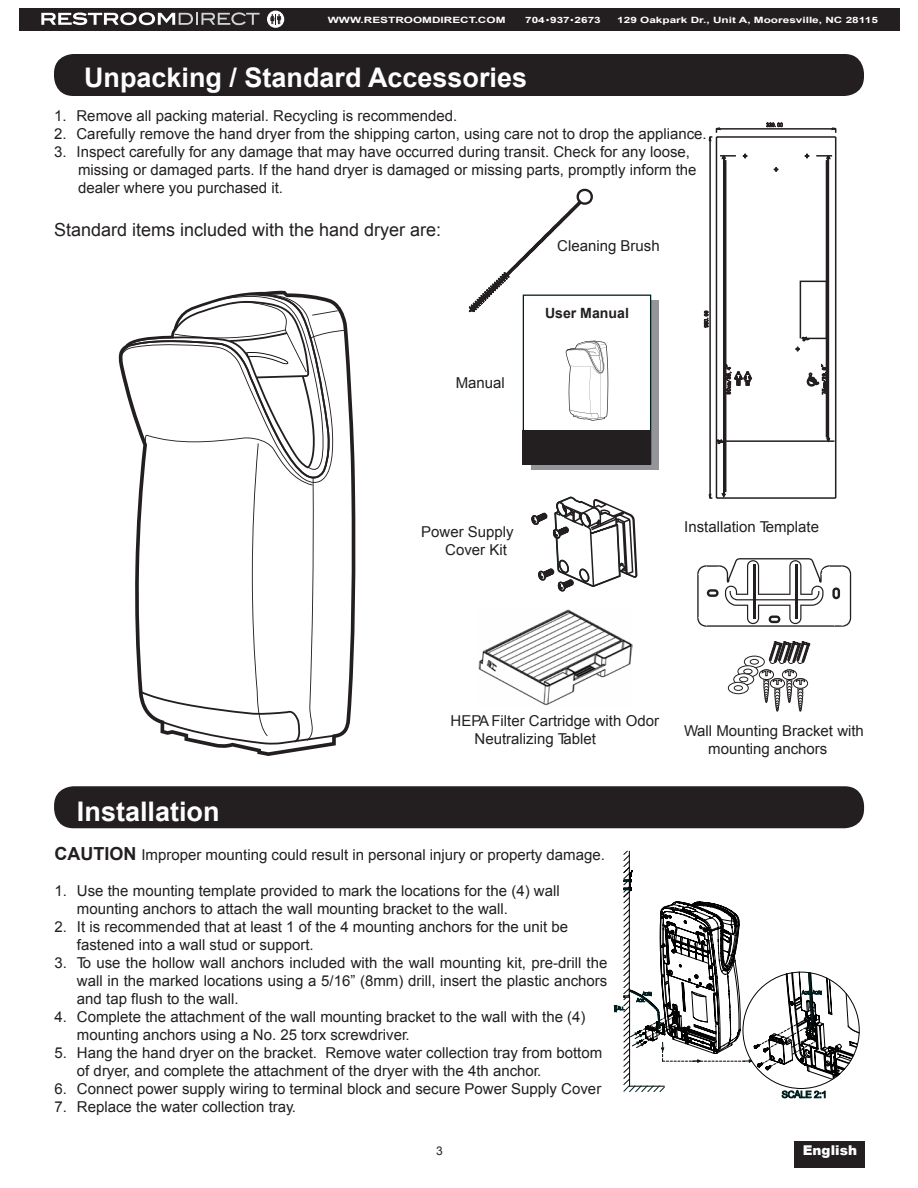
<style>
.page{position:relative;width:918px;height:1188px;background:#fff}
.page>*{position:absolute;margin:0;border:0;box-sizing:border-box;transform-origin:0 0}
.ParaStyle01-Leading{font:700 27px "Arial";color:#fff}
.ParaStyle03-Leading{font:18px "Arial";color:#231f20}
.ParaStyle01-Leading-2{font:15px/18px "Arial";color:#231f20}
.ParaStyle13-Leading{font:15px/18px "Arial";color:#231f20}
.ParaStyle04-Leading{font:15px/18px "Arial";color:#231f20;text-align:justify}
.ParaStyle01-Leading-3{font:700 14.1px "Arial";color:#231f20}
.ParaStyle04-Leading-2{font:900 13.5px "Arial";color:#fff}
.ParaStyle04-Leading-3{font:12px "Arial";color:#231f20}
.t1{font:700 8.7px "Arial";color:#fff;scale:1.36 1}
.s1{font-weight:700;font-size:18px}
</style>
<div class="page">
<div style="left:795px;top:1141px;width:70px;height:27px;background:#231f20"></div>
<div style="left:54px;top:54px;width:810px;height:42px;background:#231f20;border-radius:20px"></div>
<svg style="left:119px;top:291px;width:237px;height:465px"></svg>
<svg style="left:120px;top:294px;width:225px;height:451px"></svg>
<svg style="left:468px;top:188px;width:127px;height:138px"></svg>
<svg style="left:697px;top:558px;width:154px;height:69px"></svg>
<svg style="left:727px;top:641px;width:84px;height:71px"></svg>
<svg style="left:531px;top:301px;width:128px;height:169px;background:#898b8e"></svg>
<div style="left:523px;top:295px;width:128px;height:169px;background:#fff;border:1px solid #001f20"></div>
<div style="left:523px;top:430px;width:128px;height:34px;background:#231f20"></div>
<svg style="left:566px;top:341px;width:42px;height:80px"></svg>
<svg style="left:715px;top:136px;width:122px;height:363px"></svg>
<hr style="left:725px;top:160px;width:1px;height:332px;background:#231f20">
<svg style="left:720px;top:492px;width:7px;height:7px"></svg>
<svg style="left:715px;top:154px;width:121px;height:297px"></svg>
<hr style="left:720px;top:128px;width:112px;height:2px;background:#231f20">
<svg style="left:830px;top:127px;width:7px;height:6px"></svg>
<svg style="left:766px;top:123px;width:17px;height:4px"></svg>
<hr style="left:709px;top:141px;width:2px;height:353px;background:#231f20">
<svg style="left:708px;top:127px;width:14px;height:15px"></svg>
<svg style="left:708px;top:493px;width:4px;height:6px"></svg>
<svg style="left:704px;top:311px;width:4px;height:16px"></svg>
<div style="left:54px;top:786px;width:810px;height:42px;background:#231f20;border-radius:20px"></div>
<svg style="left:531px;top:496px;width:107px;height:96px"></svg>
<svg style="left:614px;top:850px;width:246px;height:249px"></svg>
<img style="left:479px;top:610px;width:154px;height:95px">
<div style="left:19px;top:8px;width:881px;height:23px;background:#231f20"></div>
<svg style="left:41px;top:12px;width:219px;height:13px"></svg>
<svg style="left:267px;top:11px;width:17px;height:17px"></svg>
<svg style="left:270px;top:14px;width:11px;height:10px"></svg>
<p class="t1" style="left:328px;top:13px;width:132px">WWW.RESTROOMDIRECT.COM</p>
<p class="t1" style="left:525px;top:13px;width:57px">704•937•2673</p>
<p class="t1" style="left:617px;top:13px;width:193px">129 Oakpark Dr., Unit A, Mooresville, NC 28115</p>
<p class="ParaStyle01-Leading" style="left:84px;top:60px;width:445px">Unpacking / Standard Accessories</p>
<p class="ParaStyle01-Leading-2" style="left:54px;top:107px;width:405px">1. Remove all packing material. Recycling is recommended.</p>
<p class="ParaStyle01-Leading-2" style="left:54px;top:125px;width:654px">2. Carefully remove the hand dryer from the shipping carton, using care not to drop the appliance.</p>
<p class="ParaStyle01-Leading-2" style="left:54px;top:143px;width:638px">3. Inspect carefully for any damage that may have occurred during transit. Check for any loose,</p>
<p class="ParaStyle01-Leading-2" style="left:78px;top:161px;width:620px">missing or damaged parts. If the hand dryer is damaged or missing parts, promptly inform the dealer where you purchased it.</p>
<p class="ParaStyle03-Leading" style="left:54px;top:218px;width:389px">Standard items included with the hand dryer are:</p>
<p class="ParaStyle01-Leading-2" style="left:557px;top:237px;width:104px">Cleaning Brush</p>
<p class="ParaStyle01-Leading-2" style="left:456px;top:374px;width:51px">Manual</p>
<p class="ParaStyle01-Leading-3" style="left:545px;top:304px;width:85px">User Manual</p>
<p class="ParaStyle01-Leading-2" style="left:445px;top:522px;width:70px;text-indent:-24px">Power Supply<br>Cover Kit</p>
<p class="ParaStyle01-Leading-2" style="left:684px;top:518px;width:136px">Installation Template</p>
<p class="ParaStyle01-Leading-2" style="left:475px;top:712px;width:186px;text-indent:-24px">HEPA Filter Cartridge with Odor<br>Neutralizing Tablet</p>
<p class="ParaStyle01-Leading" style="left:77px;top:794px;width:144px">Installation</p>
<p class="ParaStyle13-Leading" style="left:54px;top:846px;width:552px"><span class="s1">CAUTION</span> Improper mounting could result in personal injury or property damage.</p>
<p class="ParaStyle13-Leading" style="left:77px;top:882px;width:484px;text-indent:-22px">1. Use the mounting template provided to mark the locations for the (4) wall mounting anchors to attach the wall mounting bracket to the wall.</p>
<p class="ParaStyle01-Leading-2" style="left:77px;top:918px;width:493px;text-indent:-22px">2. It is recommended that at least 1 of the 4 mounting anchors for the unit be fastened into a wall stud or support.</p>
<p class="ParaStyle04-Leading" style="left:77px;top:954px;width:532px;text-indent:-22px">3. To use the hollow wall anchors included with the wall mounting kit, pre-drill the wall in the marked locations using a 5/16” (8mm) drill, insert the plastic anchors and tap flush to the wall.</p>
<p class="ParaStyle01-Leading-2" style="left:77px;top:1008px;width:510px;text-indent:-22px">4. Complete the attachment of the wall mounting bracket to the wall with the (4) mounting anchors using a No. 25 torx screwdriver.</p>
<p class="ParaStyle01-Leading-2" style="left:77px;top:1044px;width:527px;text-indent:-22px">5. Hang the hand dryer on the bracket. Remove water collection tray from bottom of dryer, and complete the attachment of the dryer with the 4th anchor.</p>
<p class="ParaStyle01-Leading-2" style="left:54px;top:1080px;width:548px">6. Connect power supply wiring to terminal block and secure Power Supply Cover</p>
<p class="ParaStyle01-Leading-2" style="left:54px;top:1098px;width:243px">7. Replace the water collection tray.</p>
<p class="ParaStyle01-Leading-2" style="left:708px;top:722px;width:157px;text-indent:-24px">Wall Mounting Bracket with mounting anchors</p>
<p class="ParaStyle04-Leading-3" style="left:436px;top:1143px;width:8px">3</p>
<p class="ParaStyle04-Leading-2" style="left:803px;top:1141px;width:56px">English</p>
</div>
